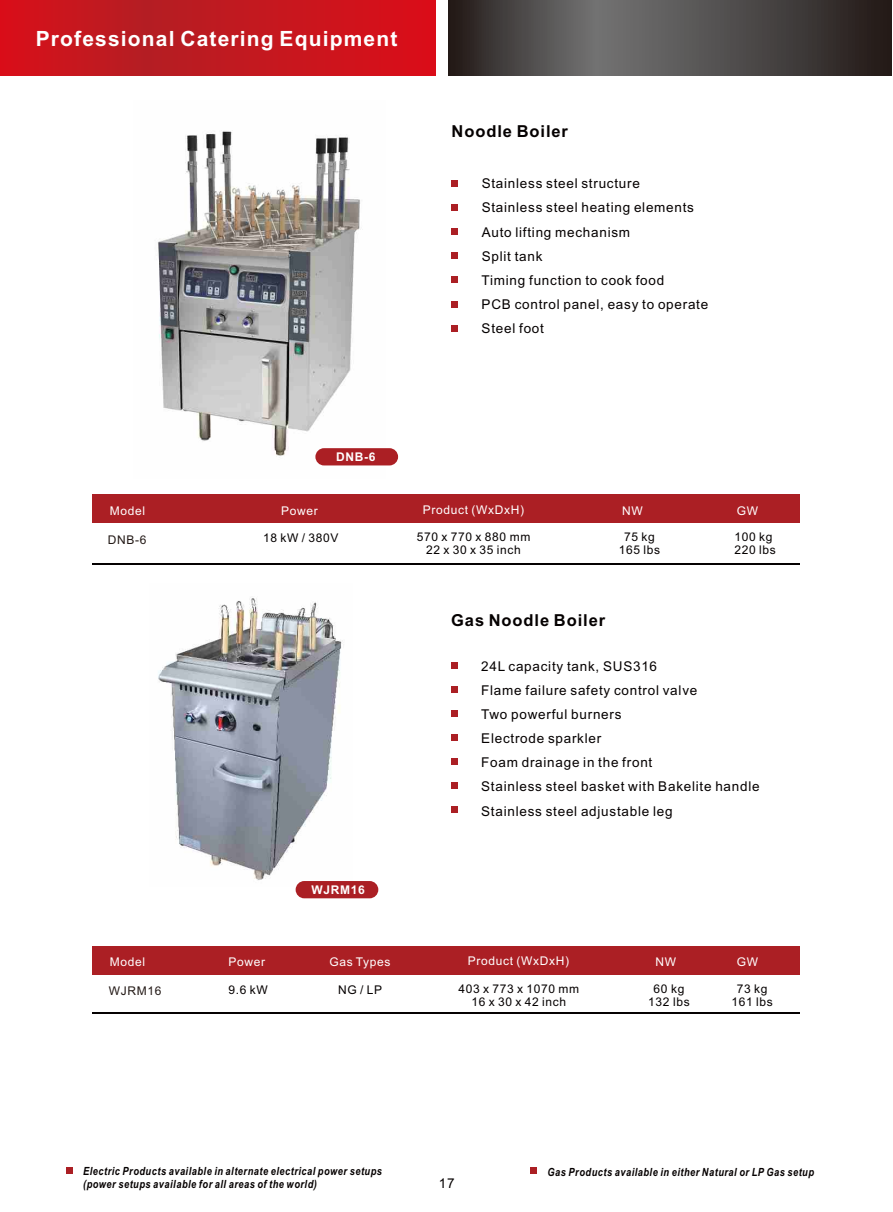
<style>
.page{position:relative;width:893px;height:1212px;background:#fff}
.page>*{position:absolute;margin:0;border:0;box-sizing:border-box;transform-origin:0 0}
.t1{font:700 21px "Arial";letter-spacing:.055em;color:#fff}
.t2{font:700 16.5px "Arial";letter-spacing:.055em;color:#050101}
.t3{font:13.5px/24.2px "Arial";letter-spacing:.055em;color:#050101}
.t4{font:12px/13.4px "Arial";letter-spacing:.055em;color:#050101;text-align:center}
.t5{font:12px "Arial";letter-spacing:.055em;color:#fff}
.t6{font:12px "Arial";letter-spacing:.055em;color:#231916}
.t7{font:700 12px "Arial";letter-spacing:.055em;color:#fff}
.t8{font:italic 700 11.25px/12.9px "Arial Narrow";letter-spacing:.045em;color:#050101}
</style>
<div class="page">
<img style="left:158px;top:131px;width:228px;height:335px">
<div style="left:93px;top:494px;width:707px;height:29px;background:#ab1f24"></div>
<hr style="left:93px;top:563px;width:707px;height:1px;background:#050101">
<div style="left:452px;top:180px;width:6px;height:7px;background:#ab1f24"></div>
<div style="left:452px;top:204px;width:6px;height:7px;background:#ab1f24"></div>
<div style="left:452px;top:228px;width:6px;height:7px;background:#ab1f24"></div>
<svg style="left:452px;top:325px;width:6px;height:6px"></svg>
<div style="left:452px;top:252px;width:6px;height:7px;background:#ab1f24"></div>
<div style="left:452px;top:276px;width:6px;height:7px;background:#ab1f24"></div>
<svg style="left:452px;top:301px;width:6px;height:6px"></svg>
<div style="left:93px;top:946px;width:707px;height:28px;background:#ab1f24"></div>
<hr style="left:93px;top:1012px;width:707px;height:2px;background:#050101">
<div style="left:451px;top:662px;width:7px;height:7px;background:#ab1f24"></div>
<div style="left:451px;top:686px;width:7px;height:7px;background:#ab1f24"></div>
<div style="left:451px;top:710px;width:7px;height:7px;background:#ab1f24"></div>
<div style="left:451px;top:806px;width:7px;height:6px;background:#ab1f24"></div>
<div style="left:451px;top:734px;width:7px;height:7px;background:#ab1f24"></div>
<div style="left:451px;top:758px;width:7px;height:7px;background:#ab1f24"></div>
<div style="left:451px;top:782px;width:7px;height:7px;background:#ab1f24"></div>
<img style="left:158px;top:598px;width:185px;height:288px">
<svg style="left:0;top:0;width:436px;height:75px;background:#c7161d"></svg>
<div style="left:315px;top:448px;width:83px;height:17px;background:#ab1f24;border-radius:9px"></div>
<div style="left:296px;top:881px;width:82px;height:17px;background:#ab1f24;border-radius:9px"></div>
<svg style="left:449px;top:0;width:442px;height:75px;background:#4b4847"></svg>
<div style="left:66px;top:1167px;width:7px;height:7px;background:#ab1f24"></div>
<div style="left:530px;top:1167px;width:6px;height:7px;background:#ab1f24"></div>
<h1 class="t1" style="left:36px;top:31px;width:363px">Professional Catering Equipment</h1>
<p class="t2" style="left:452px;top:125px;width:118px">Noodle Boiler</p>
<p class="t3" style="left:482px;top:173px;width:228px">Stainless steel structure<br>Stainless steel heating elements<br>Auto lifting mechanism<br>Split tank<br>Timing function to cook food<br>PCB control panel, easy to operate<br>Steel foot</p>
<p class="t7" style="left:336px;top:452px;width:41px">DNB-6</p>
<p class="t5" style="left:110px;top:506px;width:37px">Model</p>
<p class="t5" style="left:423px;top:505px;width:103px">Product (WxDxH)</p>
<p class="t5" style="left:622px;top:506px;width:22px">NW</p>
<p class="t4" style="left:417px;top:531px;width:115px">570 x 770 x 880 mm<br>22 x 30 x 35 inch</p>
<p class="t5" style="left:281px;top:506px;width:38px">Power</p>
<p class="t4" style="left:263px;top:533px;width:77px">18 kW / 380V</p>
<p class="t4" style="left:619px;top:531px;width:43px">75 kg<br>165 lbs</p>
<p class="t6" style="left:108px;top:536px;width:40px">DNB-6</p>
<p class="t2" style="left:451px;top:614px;width:156px">Gas Noodle Boiler</p>
<p class="t5" style="left:737px;top:506px;width:23px">GW</p>
<p class="t4" style="left:734px;top:531px;width:43px;text-align:left">100 kg<br>220 lbs</p>
<p class="t7" style="left:311px;top:885px;width:55px">WJRM16</p>
<p class="t3" style="left:481px;top:655px;width:280px">24L capacity tank, SUS316<br>Flame failure safety control valve<br>Two powerful burners<br>Electrode sparkler<br>Foam drainage in the front<br>Stainless steel basket with Bakelite handle<br>Stainless steel adjustable leg</p>
<p class="t5" style="left:110px;top:957px;width:37px">Model</p>
<p class="t5" style="left:468px;top:956px;width:103px">Product (WxDxH)</p>
<p class="t5" style="left:655px;top:957px;width:22px">NW</p>
<p class="t4" style="left:458px;top:983px;width:122px">403 x 773 x 1070 mm<br>16 x 30 x 42 inch</p>
<p class="t5" style="left:329px;top:957px;width:63px">Gas Types</p>
<p class="t4" style="left:338px;top:984px;width:46px">NG / LP</p>
<p class="t5" style="left:228px;top:957px;width:38px">Power</p>
<p class="t4" style="left:228px;top:984px;width:41px">9.6 kW</p>
<p class="t4" style="left:648px;top:983px;width:43px">60 kg<br>132 lbs</p>
<p class="t6" style="left:109px;top:986px;width:54px">WJRM16</p>
<p class="t5" style="left:737px;top:957px;width:23px">GW</p>
<p class="t4" style="left:731px;top:983px;width:43px">73 kg<br>161 lbs</p>
<p class="t8" style="left:83px;top:1165px;width:300px">Electric Products available in alternate electrical power setups (power setups available for all areas of the world)</p>
<p class="t8" style="left:548px;top:1166px;width:268px">Gas Products available in either Natural or LP Gas setup</p>
<p class="t3" style="left:439px;top:1172px;width:17px">17</p>
</div>
